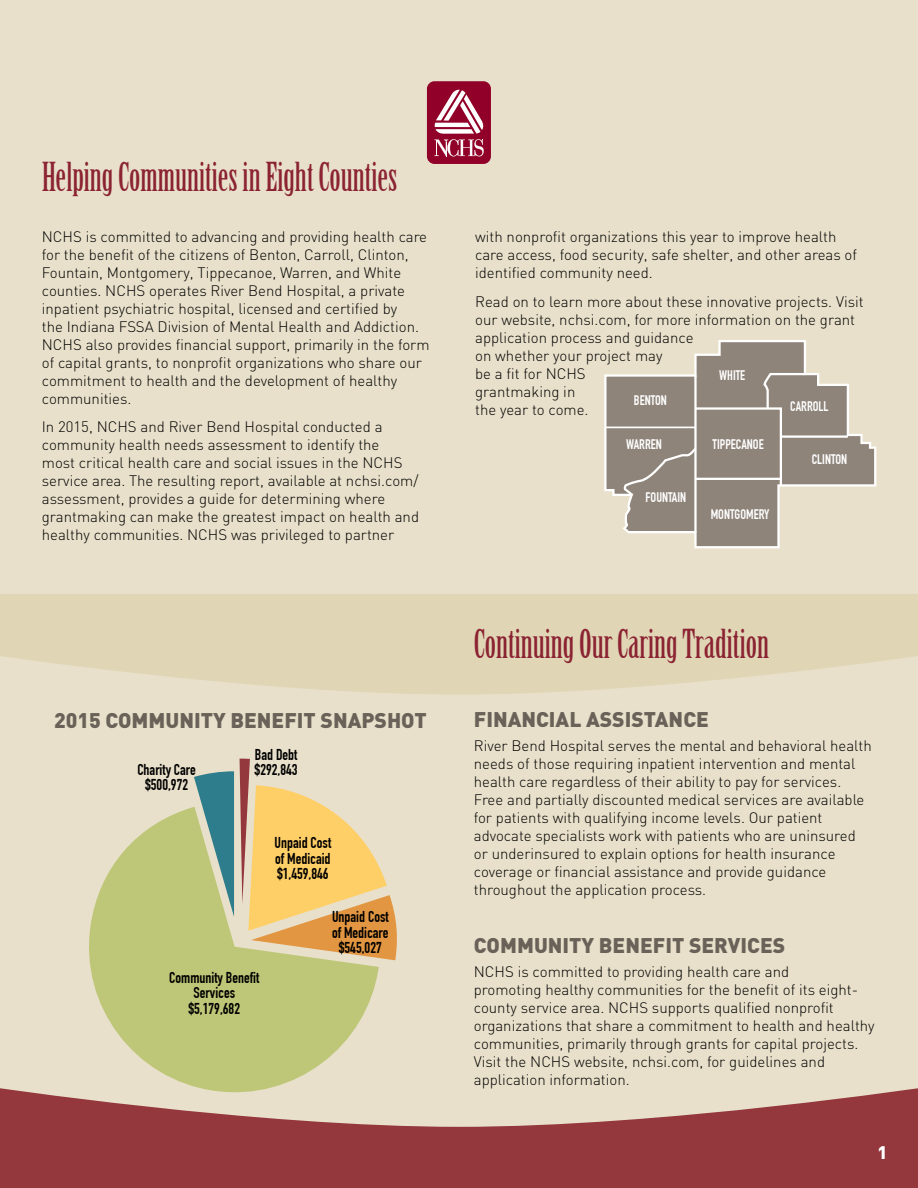
<style>
.page{position:relative;width:918px;height:1188px;background:#fff}
.page>*{position:absolute;margin:0;border:0;box-sizing:border-box;transform-origin:0 0}
.t1{font:39px "Birch Std";color:#8b2332}
.t2{font:900 21px "DIN";color:#6a6158}
.t3{font:900 18px "DIN";color:#fff}
.t4{font:700 15.45px/15.5px "DIN Condensed";color:#000;text-align:center}
.t5{font:300 15px/18px "DIN";color:#000}
.t6{font:700 13.65px "DIN Condensed";color:#fff}
</style>
<div class="page">
<div style="left:0;top:1074px;width:918px;height:114px;background:#94383e"></div>
<div style="left:0;top:695px;width:918px;height:432px;background:#e8e0ca"></div>
<div style="left:0;top:0;width:918px;height:595px;background:#e8e0ca"></div>
<div style="left:427px;top:81px;width:64px;height:83px;background:#910028;border-radius:8px"></div>
<svg style="left:434px;top:89px;width:50px;height:68px"></svg>
<svg style="left:604px;top:340px;width:273px;height:209px"></svg>
<hr style="left:694px;top:376px;width:3px;height:156px;background:#fff">
<hr style="left:605px;top:427px;width:90px;height:1px;background:#fff">
<hr style="left:781px;top:435px;width:67px;height:3px;background:#fff">
<svg style="left:623px;top:372px;width:184px;height:125px;background:#978d84"></svg>
<hr style="left:695px;top:478px;width:86px;height:2px;background:#fff">
<svg style="left:194px;top:771px;width:40px;height:36px"></svg>
<svg style="left:79px;top:807px;width:300px;height:295px;background:#c7cc90"></svg>
<svg style="left:240px;top:759px;width:159px;height:201px;background:#edc989"></svg>
<svg style="left:0;top:594px;width:918px;height:101px;background:#e1d7b8"></svg>
<h1 class="t1" style="left:42px;top:155px;width:357px">Helping Communities in Eight Counties</h1>
<p class="t5" style="left:42px;top:227px;width:389px">NCHS is committed to advancing and providing health care for the benefit of the citizens of Benton, Carroll, Clinton, Fountain, Montgomery, Tippecanoe, Warren, and White counties. NCHS operates River Bend Hospital, a private inpatient psychiatric hospital, licensed and certified by<br>the Indiana FSSA Division of Mental Health and Addiction.<br>NCHS also provides financial support, primarily in the form of capital grants, to nonprofit organizations who share our commitment to health and the development of healthy communities.</p>
<p class="t5" style="left:42px;top:418px;width:379px">In 2015, NCHS and River Bend Hospital conducted a community health needs assessment to identify the<br>most critical health care and social issues in the NCHS service area. The resulting report, available at nchsi.com/ assessment, provides a guide for determining where grantmaking can make the greatest impact on health and healthy communities. NCHS was privileged to partner</p>
<h2 class="t2" style="left:54px;top:706px;width:374px">2015 COMMUNITY BENEFIT SNAPSHOT</h2>
<p class="t4" style="left:255px;top:747px;width:44px">Bad Debt</p>
<p class="t4" style="left:137px;top:762px;width:60px">Charity Care</p>
<p class="t4" style="left:255px;top:762px;width:45px">$292,843</p>
<p class="t4" style="left:145px;top:777px;width:45px">$500,972</p>
<p class="t4" style="left:275px;top:835px;width:58px;text-align:justify">Unpaid Cost of Medicaid $1,459,846</p>
<p class="t4" style="left:169px;top:970px;width:91px">Community Benefit<br>Services $5,179,682</p>
<p class="t4" style="left:332px;top:909px;width:58px">Unpaid Cost of Medicare $545,027</p>
<p class="t5" style="left:475px;top:227px;width:383px">with nonprofit organizations this year to improve health care access, food security, safe shelter, and other areas of identified community need.</p>
<p class="t5" style="left:475px;top:292px;width:390px">Read on to learn more about these innovative projects. Visit our website, nchsi.com, for more information on the grant application process and guidance<br>on whether your project may<br>be a fit for NCHS<br>grantmaking in<br>the year to come.</p>
<p class="t6" style="left:719px;top:367px;width:28px">WHITE</p>
<p class="t6" style="left:634px;top:392px;width:35px">BENTON</p>
<p class="t6" style="left:790px;top:399px;width:40px">CARROLL</p>
<p class="t6" style="left:626px;top:437px;width:37px">WARREN</p>
<p class="t6" style="left:646px;top:489px;width:42px">FOUNTAIN</p>
<p class="t6" style="left:713px;top:437px;width:53px">TIPPECANOE</p>
<p class="t6" style="left:711px;top:507px;width:60px">MONTGOMERY</p>
<p class="t6" style="left:812px;top:451px;width:37px">CLINTON</p>
<h1 class="t1" style="left:474px;top:622px;width:297px">Continuing Our Caring Tradition</h1>
<h2 class="t2" style="left:474px;top:705px;width:237px">FINANCIAL ASSISTANCE</h2>
<p class="t5" style="left:474px;top:737px;width:399px">River Bend Hospital serves the mental and behavioral health needs of those requiring inpatient intervention and mental health care regardless of their ability to pay for services.<br>Free and partially discounted medical services are available for patients with qualifying income levels. Our patient advocate specialists work with patients who are uninsured or underinsured to explain options for health insurance coverage or financial assistance and provide guidance throughout the application process.</p>
<h2 class="t2" style="left:474px;top:931px;width:313px">COMMUNITY BENEFIT SERVICES</h2>
<p class="t5" style="left:474px;top:963px;width:402px">NCHS is committed to providing health care and<br>promoting healthy communities for the benefit of its eight&shy;county service area. NCHS supports qualified nonprofit organizations that share a commitment to health and healthy communities, primarily through grants for capital projects.<br>Visit the NCHS website, nchsi.com, for guidelines and application information.</p>
<p class="t3" style="left:877px;top:1140px;width:12px">1</p>
</div>
